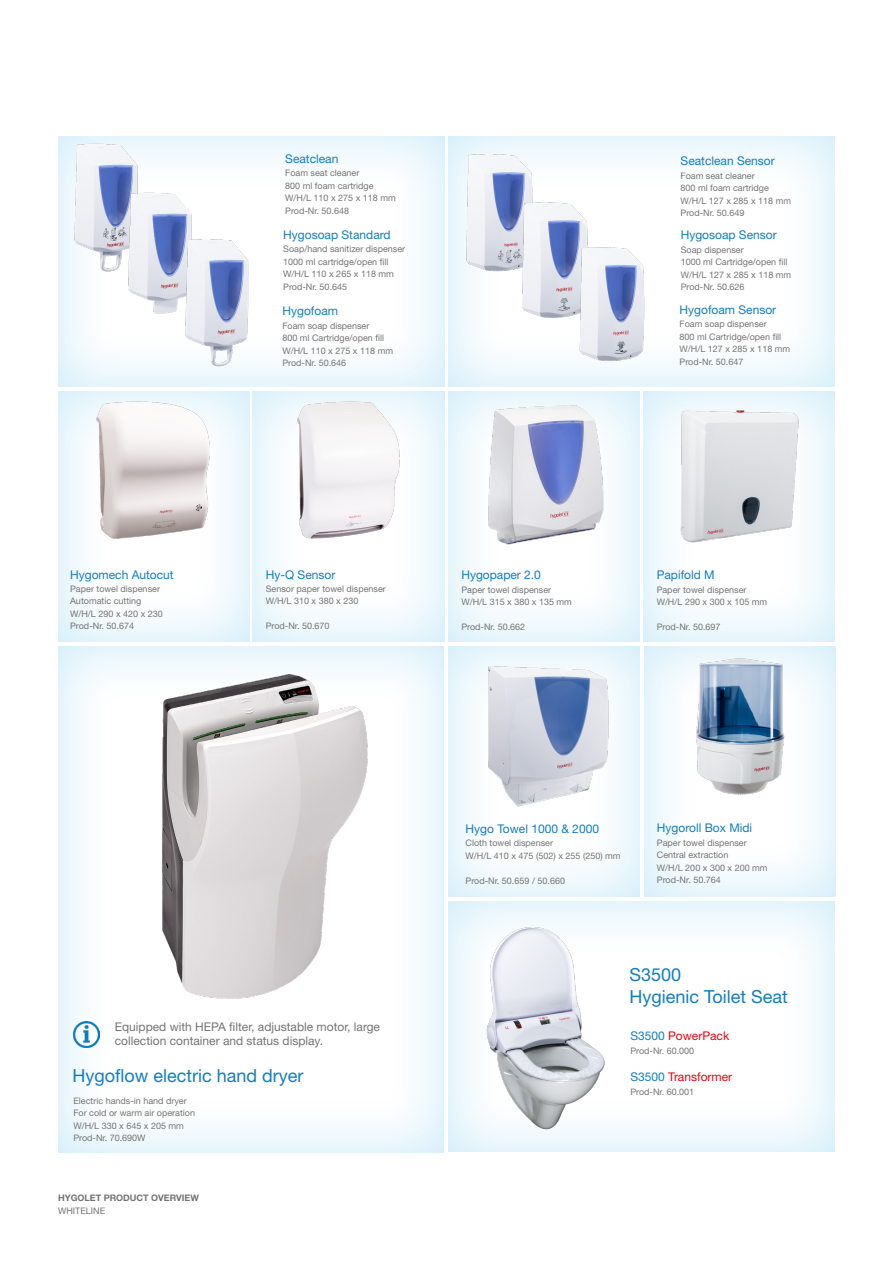
<style>
.page{position:relative;width:893px;height:1263px;background:#fff}
.page>*{position:absolute;margin:0;border:0;box-sizing:border-box;transform-origin:0 0}
.t1{font:18px/21.6px "Helvetica Neue LT Std";color:#127dc0}
.t2{font:12px "Helvetica Neue LT Std";color:#127dc0}
.t3{font:12px/13.5px "Helvetica Neue LT Std";color:#757474}
.t4{font:12px "Helvetica Neue LT Std";color:#e30613}
.t5{font:9px/12.5px "Helvetica Neue LT Std";color:#757474}
.t6{font:700 9px "Helvetica Neue LT Std";color:#757474}
.s1{color:#127dc0}
</style>
<div class="page">
<div style="left:46px;top:635px;width:412px;height:518px;background:#009fe3;opacity:.2"></div>
<div style="left:45px;top:380px;width:217px;height:263px;background:#009fe3;opacity:.2"></div>
<div style="left:436px;top:635px;width:217px;height:263px;background:#009fe3;opacity:.2"></div>
<div style="left:240px;top:380px;width:218px;height:262px;background:#009fe3;opacity:.2"></div>
<div style="left:632px;top:635px;width:217px;height:263px;background:#009fe3;opacity:.2"></div>
<div style="left:631px;top:380px;width:219px;height:262px;background:#009fe3;opacity:.2"></div>
<div style="left:435px;top:380px;width:219px;height:262px;background:#009fe3;opacity:.2"></div>
<img style="left:687px;top:650px;width:105px;height:153px">
<img style="left:270px;top:391px;width:157px;height:158px">
<img style="left:74px;top:391px;width:158px;height:158px">
<img style="left:467px;top:396px;width:154px;height:154px">
<img style="left:474px;top:661px;width:149px;height:150px">
<img style="left:659px;top:403px;width:161px;height:153px">
<img style="left:90px;top:655px;width:298px;height:343px">
<div style="left:46px;top:125px;width:412px;height:262px;background:#009fe3;opacity:.2"></div>
<img style="left:60px;top:144px;width:99px;height:142px">
<img style="left:126px;top:189px;width:113px;height:143px">
<img style="left:163px;top:224px;width:107px;height:157px">
<div style="left:436px;top:125px;width:412px;height:262px;background:#009fe3;opacity:.2"></div>
<img style="left:449px;top:139px;width:101px;height:148px">
<img style="left:505px;top:187px;width:99px;height:145px">
<img style="left:563px;top:233px;width:97px;height:142px">
<div style="left:436px;top:890px;width:412px;height:263px;background:#009fe3;opacity:.2"></div>
<img style="left:466px;top:913px;width:158px;height:231px">
<img style="left:73px;top:1021px;width:26px;height:26px">
<h2 class="t2" style="left:285px;top:151px;width:55px">Seatclean</h2>
<p class="t5" style="left:285px;top:167px;width:112px">Foam seat cleaner<br>800 ml foam cartridge<br>W/H/L 110 x 275 x 118 mm<br>Prod-Nr. 50.648</p>
<h2 class="t2" style="left:283px;top:228px;width:109px">Hygosoap Standard</h2>
<p class="t5" style="left:283px;top:243px;width:124px">Soap/hand sanitizer dispenser<br>1000 ml cartridge/open fill<br>W/H/L 110 x 265 x 118 mm<br>Prod-Nr. 50.645</p>
<h2 class="t2" style="left:282px;top:304px;width:57px">Hygofoam</h2>
<p class="t5" style="left:282px;top:319px;width:112px">Foam soap dispenser<br>800 ml Cartridge/open fill<br>W/H/L 110 x 275 x 118 mm<br>Prod-Nr. 50.646</p>
<h2 class="t2" style="left:681px;top:154px;width:96px">Seatclean Sensor</h2>
<p class="t5" style="left:681px;top:169px;width:112px">Foam seat cleaner<br>800 ml foam cartridge<br>W/H/L 127 x 285 x 118 mm<br>Prod-Nr. 50.649</p>
<h2 class="t2" style="left:681px;top:228px;width:97px">Hygosoap Sensor</h2>
<p class="t5" style="left:681px;top:243px;width:112px">Soap dispenser<br>1000 ml Cartridge/open fill<br>W/H/L 127 x 285 x 118 mm<br>Prod-Nr. 50.626</p>
<h2 class="t2" style="left:680px;top:302px;width:98px">Hygofoam Sensor</h2>
<p class="t5" style="left:680px;top:317px;width:112px">Foam soap dispenser<br>800 ml Cartridge/open fill<br>W/H/L 127 x 285 x 118 mm<br>Prod-Nr. 50.647</p>
<h2 class="t2" style="left:70px;top:567px;width:105px">Hygomech Autocut</h2>
<p class="t5" style="left:70px;top:582px;width:94px">Paper towel dispenser<br>Automatic cutting<br>W/H/L 290 x 420 x 230<br>Prod-Nr. 50.674</p>
<h2 class="t2" style="left:266px;top:567px;width:71px">Hy-Q Sensor</h2>
<p class="t5" style="left:266px;top:582px;width:122px">Sensor paper towel dispenser<br>W/H/L 310 x 380 x 230</p>
<p class="t5" style="left:266px;top:620px;width:65px">Prod-Nr. 50.670</p>
<h2 class="t2" style="left:461px;top:568px;width:81px">Hygopaper 2.0</h2>
<p class="t5" style="left:461px;top:583px;width:112px">Paper towel dispenser<br>W/H/L 315 x 380 x 135 mm</p>
<p class="t5" style="left:461px;top:621px;width:65px">Prod-Nr. 50.662</p>
<h2 class="t2" style="left:657px;top:568px;width:60px">Papifold M</h2>
<p class="t5" style="left:657px;top:583px;width:112px">Paper towel dispenser<br>W/H/L 290 x 300 x 105 mm</p>
<p class="t5" style="left:657px;top:621px;width:65px">Prod-Nr. 50.697</p>
<h2 class="t3" style="left:115px;top:1020px;width:267px">Equipped with HEPA filter, adjustable motor, large collection container and status display.</h2>
<h1 class="t1" style="left:73px;top:1064px;width:232px">Hygoflow electric hand dryer</h1>
<p class="t5" style="left:73px;top:1094px;width:123px">Electric hands-in hand dryer<br>For cold or warm air operation<br>W/H/L 330 x 645 x 205 mm<br>Prod-Nr. 70.690W</p>
<p class="t6" style="left:58px;top:1192px;width:142px">HYGOLET PRODUCT OVERVIEW</p>
<p class="t5" style="left:58px;top:1204px;width:49px">WHITELINE</p>
<h2 class="t2" style="left:466px;top:821px;width:135px">Hygo Towel 1000 &amp; 2000</h2>
<p class="t5" style="left:466px;top:837px;width:156px">Cloth towel dispenser<br>W/H/L 410 x 475 (502) x 255 (250) mm</p>
<p class="t5" style="left:466px;top:874px;width:101px">Prod-Nr. 50.659 / 50.660</p>
<h2 class="t2" style="left:657px;top:821px;width:97px">Hygoroll Box Midi</h2>
<p class="t5" style="left:657px;top:836px;width:112px">Paper towel dispenser<br>Central extraction<br>W/H/L 200 x 300 x 200 mm<br>Prod-Nr. 50.764</p>
<h1 class="t1" style="left:629px;top:964px;width:160px">S3500<br>Hygienic Toilet Seat</h1>
<h2 class="t4" style="left:630px;top:1028px;width:100px"><span class="s1">S3500</span> PowerPack</h2>
<p class="t5" style="left:630px;top:1044px;width:65px">Prod-Nr. 60.000</p>
<h2 class="t4" style="left:630px;top:1069px;width:103px"><span class="s1">S3500</span> Transformer</h2>
<p class="t5" style="left:630px;top:1085px;width:65px">Prod-Nr. 60.001</p>
</div>
